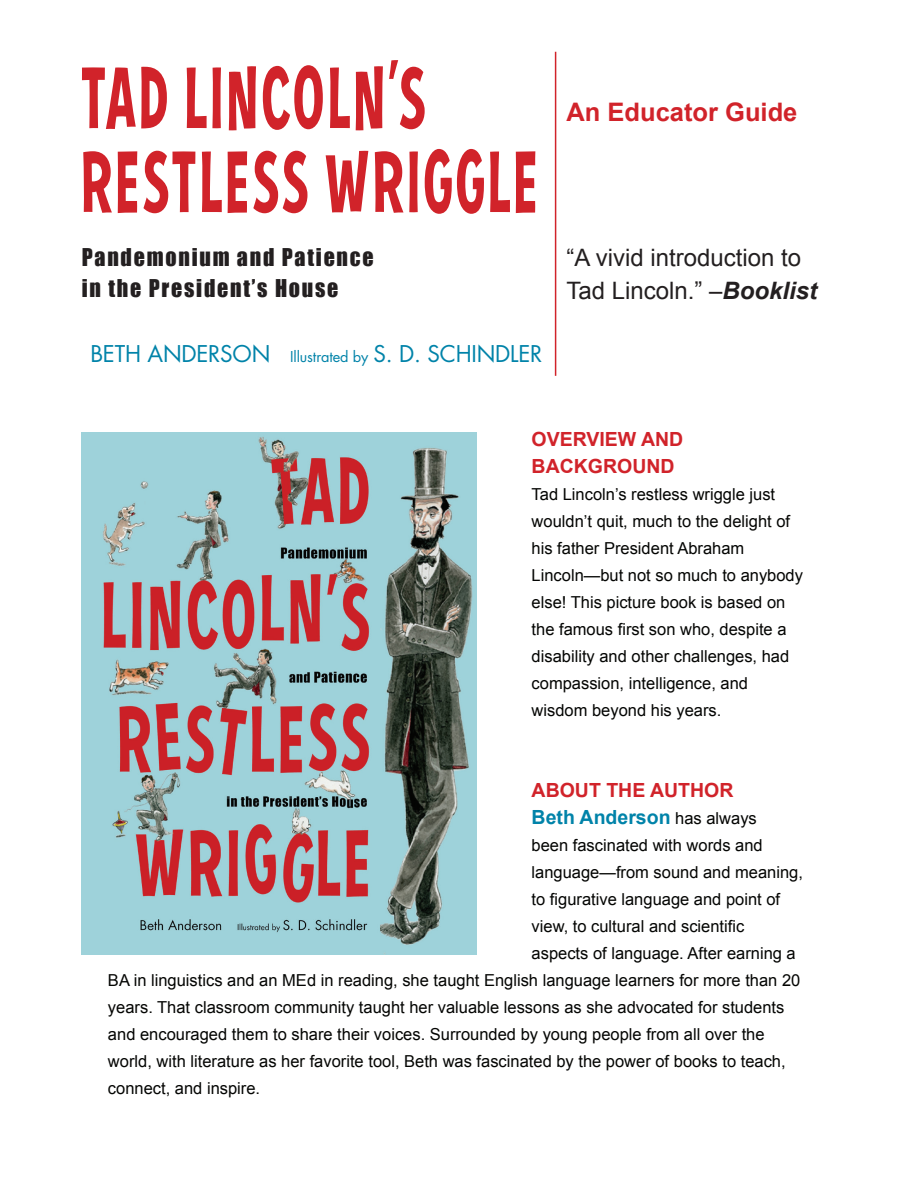
<style>
.page{position:relative;width:918px;height:1188px;background:#fff}
.page>*{position:absolute;margin:0;border:0;box-sizing:border-box;transform-origin:0 0}
.t1{font:300 88.95px/84px "Animated Gothic";letter-spacing:.05em;color:#d1232a;scale:.73 1}
.t2{font:700 25.5px "Arial";color:#d1232a}
.t3{font:24px/33px "Arial";color:#231f20}
.t4{font:22.5px/31.5px "Impact";letter-spacing:.08em;color:#231f20}
.t5{font:22.5px "Futura Std";letter-spacing:-.01em;color:#0083a9}
.t6{font:700 19.5px/27px "Arial";color:#d1232a}
.t7{font:16.5px/27px "Arial";color:#040503}
.s1{font-size:14.55px}
.s2{font-weight:700;font-style:italic}
.s3{color:#0083a9}
.s4{font-weight:400;font-size:16.5px;color:#040503}
</style>
<div class="page">
<img style="left:81px;top:432px;width:396px;height:523px">
<hr style="left:555px;top:52px;width:1px;height:324px;background:#d1232a">
<h1 class="t1" style="left:81px;top:64px;width:626px">TAD LINCOLN’S<br>RESTLESS WRIGGLE</h1>
<h3 class="t4" style="left:82px;top:241px;width:293px">Pandemonium and Patience in the President’s House</h3>
<h3 class="t5" style="left:90px;top:339px;width:453px">BETH ANDERSON <span class="s1">Illustrated by</span> S. D. SCHINDLER</h3>
<h2 class="t2" style="left:567px;top:96px;width:232px">An Educator Guide</h2>
<h3 class="t3" style="left:567px;top:242px;width:252px">“A vivid introduction to<br>Tad Lincoln.” –<span class="s2">Booklist</span></h3>
<p class="t6" style="left:532px;top:427px;width:153px">OVERVIEW AND<br>BACKGROUND</p>
<p class="t7" style="left:532px;top:481px;width:273px">Tad Lincoln’s restless wriggle just wouldn’t quit, much to the delight of his father President Abraham Lincoln—but not so much to anybody else! This picture book is based on the famous first son who, despite a disability and other challenges, had compassion, intelligence, and wisdom beyond his years.</p>
<p class="t6" style="left:532px;top:778px;width:227px">ABOUT THE AUTHOR<br><span class="s3">Beth Anderson</span> <span class="s4">has always</span></p>
<p class="t7" style="left:532px;top:832px;width:233px">been fascinated with words and</p>
<p class="t7" style="left:532px;top:859px;width:273px">language—from sound and meaning,</p>
<p class="t7" style="left:532px;top:886px;width:250px">to figurative language and point of</p>
<p class="t7" style="left:532px;top:913px;width:214px">view, to cultural and scientific</p>
<p class="t7" style="left:532px;top:940px;width:266px">aspects of language. After earning a</p>
<p class="t7" style="left:108px;top:967px;width:694px">BA in linguistics and an MEd in reading, she taught English language learners for more than 20</p>
<p class="t7" style="left:108px;top:994px;width:678px">years. That classroom community taught her valuable lessons as she advocated for students</p>
<p class="t7" style="left:108px;top:1021px;width:658px">and encouraged them to share their voices. Surrounded by young people from all over the</p>
<p class="t7" style="left:108px;top:1048px;width:679px">world, with literature as her favorite tool, Beth was fascinated by the power of books to teach,</p>
<p class="t7" style="left:108px;top:1075px;width:154px">connect, and inspire.</p>
</div>
